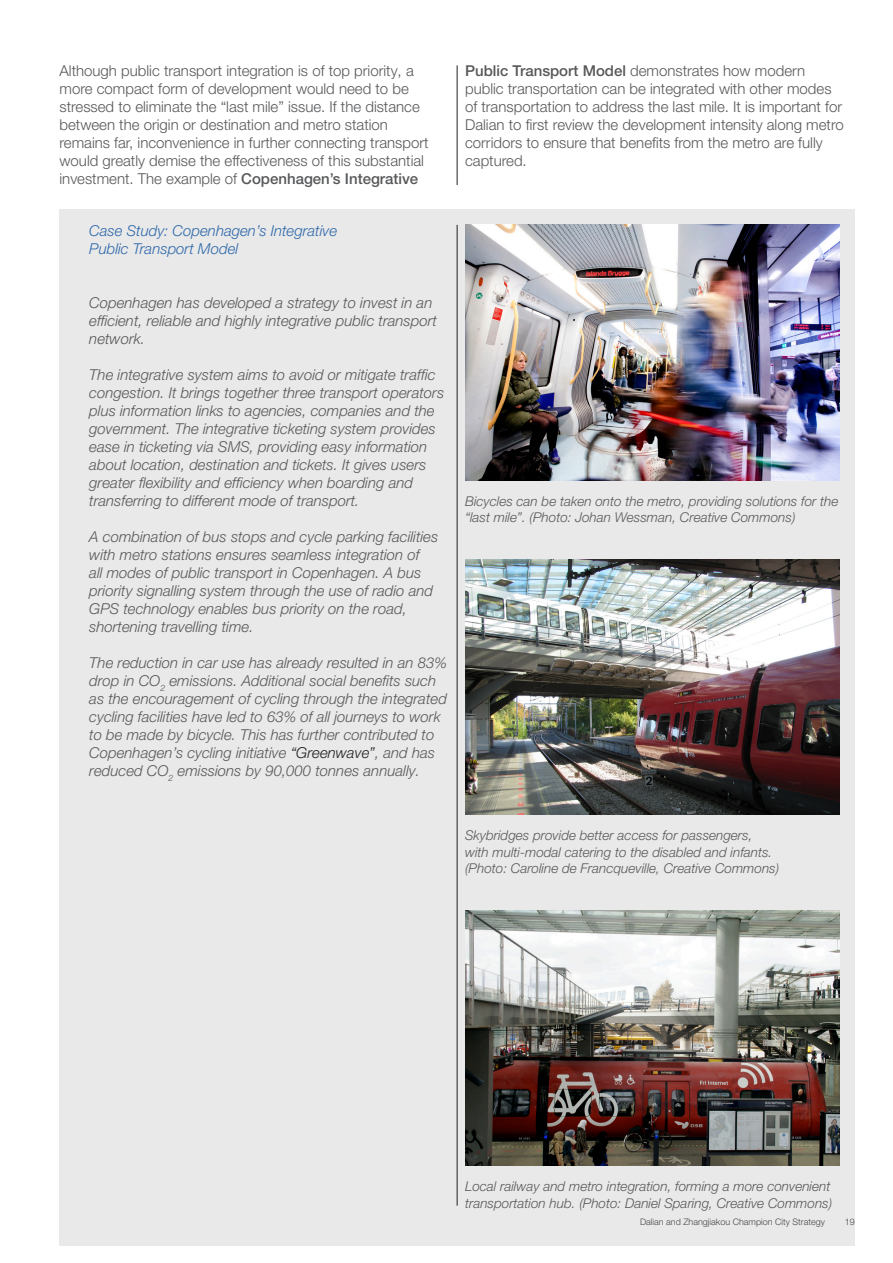
<style>
.page{position:relative;width:893px;height:1263px;background:#fff}
.page>*{position:absolute;margin:0;border:0;box-sizing:border-box;transform-origin:0 0}
.t1{font:italic 300 15px/18px "Helvetica Neue LT Pro";color:#57585a}
.t2{font:300 15px/18px "Helvetica Neue LT Pro";color:#57585a}
.t3{font:italic 300 15px "Helvetica Neue LT Pro";color:#2e68aa}
.t4{font:italic 300 13.5px/16.2px "Helvetica Neue LT Pro";color:#57585a}
.t5{font:300 9px "Helvetica Neue LT Pro";color:#4b4c4d}
.s1{font-weight:500}
.s2{color:#231f20}
</style>
<div class="page">
<div style="left:60px;top:209px;width:795px;height:1036px;background:#e9e9e9"></div>
<hr style="left:457px;top:225px;width:1px;height:980px;background:#231f20">
<hr style="left:457px;top:65px;width:1px;height:120px;background:#231f20">
<img style="left:465px;top:225px;width:375px;height:255px">
<img style="left:465px;top:560px;width:375px;height:255px">
<img style="left:465px;top:910px;width:375px;height:256px">
<p class="t2" style="left:60px;top:61px;width:370px">Although public transport integration is of top priority, a more compact form of development would need to be stressed to eliminate the “last mile” issue. If the distance between the origin or destination and metro station remains far, inconvenience in further connecting transport would greatly demise the effectiveness of this substantial investment. The example of <span class="s1">Copenhagen’s Integrative</span></p>
<p class="t2" style="left:465px;top:61px;width:380px"><span class="s1">Public Transport Model</span> demonstrates how modern public transportation can be integrated with other modes of transportation to address the last mile. It is important for Dalian to first review the development intensity along metro corridors to ensure that benefits from the metro are fully captured.</p>
<p class="t3" style="left:89px;top:221px;width:249px">Case Study: Copenhagen’s Integrative</p>
<p class="t3" style="left:89px;top:239px;width:150px">Public Transport Model</p>
<p class="t1" style="left:89px;top:293px;width:349px">Copenhagen has developed a strategy to invest in an efficient, reliable and highly integrative public transport network.</p>
<p class="t1" style="left:89px;top:365px;width:356px">The integrative system aims to avoid or mitigate traffic congestion. It brings together three transport operators plus information links to agencies, companies and the government. The integrative ticketing system provides ease in ticketing via SMS, providing easy information about location, destination and tickets. It gives users greater flexibility and efficiency when boarding and transferring to different mode of transport.</p>
<p class="t1" style="left:89px;top:527px;width:350px">A combination of bus stops and cycle parking facilities with metro stations ensures seamless integration of<br>all modes of public transport in Copenhagen. A bus priority signalling system through the use of radio and GPS technology enables bus priority on the road, shortening travelling time.</p>
<p class="t1" style="left:89px;top:653px;width:359px">The reduction in car use has already resulted in an 83% drop in CO<sub>2</sub> emissions. Additional social benefits such as the encouragement of cycling through the integrated cycling facilities have led to 63% of all journeys to work to be made by bicycle. This has further contributed to Copenhagen’s cycling initiative <span class="s2">“Greenwave”</span>, and has reduced CO<sub>2</sub> emissions by 90,000 tonnes annually.</p>
<p class="t4" style="left:465px;top:492px;width:375px">Bicycles can be taken onto the metro, providing solutions for the “last mile”. (Photo: Johan Wessman, Creative Commons)</p>
<p class="t4" style="left:465px;top:827px;width:289px">Skybridges provide better access for passengers,</p>
<p class="t4" style="left:465px;top:843px;width:309px">with multi-modal catering to the disabled and infants.</p>
<p class="t4" style="left:465px;top:860px;width:316px">(Photo: Caroline de Francqueville, Creative Commons)</p>
<p class="t4" style="left:465px;top:1178px;width:369px">Local railway and metro integration, forming a more convenient transportation hub. (Photo: Daniel Sparing, Creative Commons)</p>
<p class="t5" style="left:640px;top:1216px;width:186px">Dalian and Zhangjiakou Champion City Strategy</p>
<p class="t5" style="left:845px;top:1216px;width:12px">19</p>
</div>
